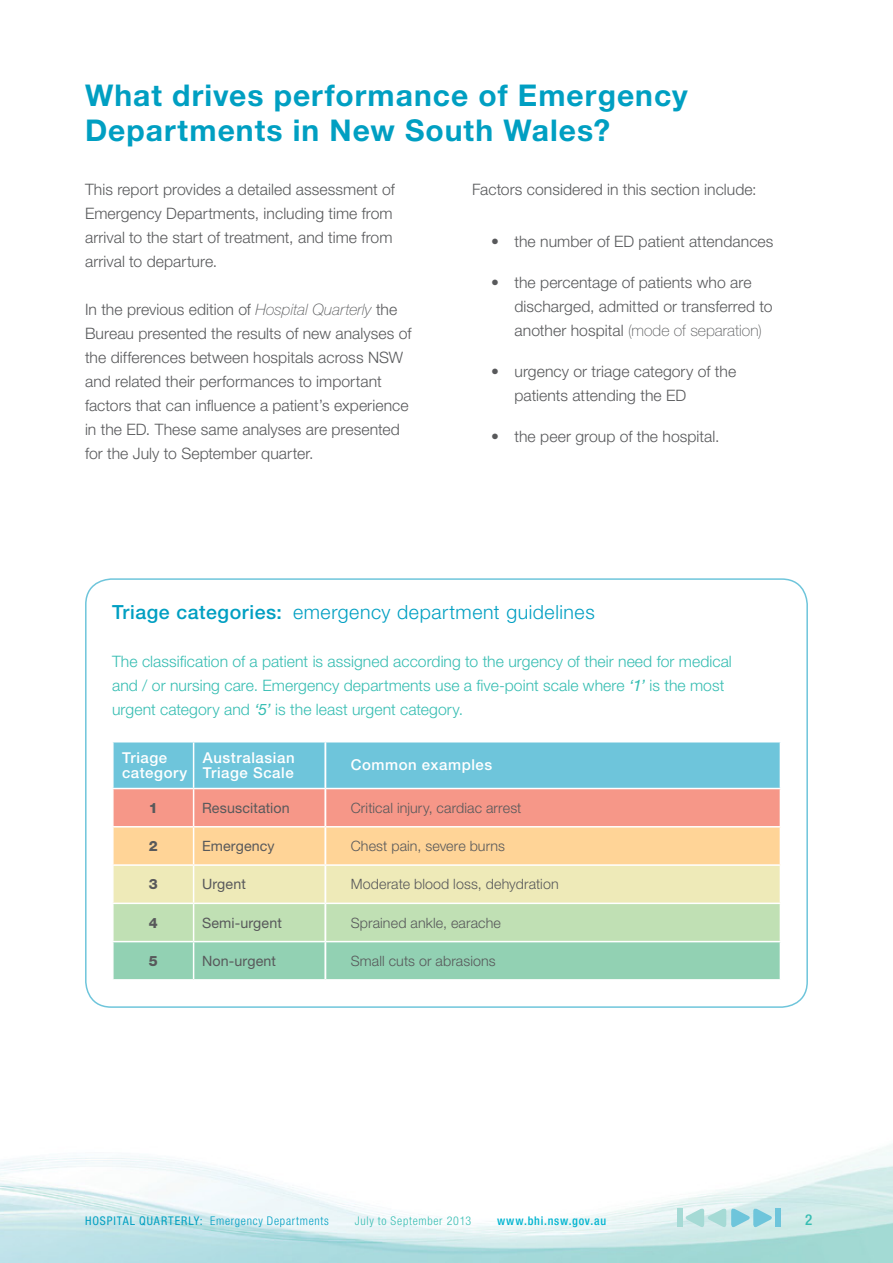
<style>
.page{position:relative;width:893px;height:1263px;background:#fff}
.page>*{position:absolute;margin:0;border:0;box-sizing:border-box;transform-origin:0 0}
.t1{font:700 30px/34.5px "Helvetica Neue LT Std";letter-spacing:.035em;color:#009fc2}
.t2{font:300 19.5px "Helvetica Neue LT Std";letter-spacing:.03em;color:#009fc2}
.t3{font:300 15.75px/24px "Helvetica Neue LT Std";letter-spacing:.005em;color:#58595b}
.t4{font:300 15.75px/24px "Helvetica Neue LT Std";letter-spacing:.005em;color:#36bdb2}
.t5{font:500 15px/15px "Helvetica Neue LT Std";letter-spacing:.035em;color:#fff}
.t6{font:500 condensed 15px "Helvetica Neue LT Std";color:#36bdb2}
.t7{font:300 14.25px "Helvetica Neue LT Std";letter-spacing:.01em;color:#58595b}
.t8{font:14.25px "Helvetica Neue LT Std";letter-spacing:.005em;color:#58595b}
.t9{font:800 14.25px "Helvetica Neue LT Std";color:#58595b}
.t10{font:300 condensed 12px "Helvetica Neue LT Std";letter-spacing:.06em;color:#009fc2}
.t11{font:300 condensed 12px "Helvetica Neue LT Std";letter-spacing:.055em;color:#36bdb2}
.t12{font:500 condensed 12px "Helvetica Neue LT Std";letter-spacing:.065em;color:#00b4d0}
.s1{font-weight:100;font-style:italic}
.s2{font-weight:100}
.s3{font-weight:500}
.s4{font-weight:400;font-style:italic}
.s5{font-weight:400}
</style>
<div class="page">
<img style="left:0;top:579px;width:893px;height:684px">
<div style="left:85px;top:578px;width:723px;height:430px;border:2px solid #6ec5db;border-radius:26px"></div>
<svg style="left:114px;top:742px;width:666px;height:237px;background:#c3ccb1"></svg>
<hr style="left:193px;top:789px;width:1px;height:37px;background:#fff">
<hr style="left:193px;top:827px;width:1px;height:37px;background:#fff">
<hr style="left:193px;top:866px;width:1px;height:36px;background:#fff">
<hr style="left:193px;top:904px;width:1px;height:37px;background:#fff">
<hr style="left:193px;top:942px;width:1px;height:37px;background:#fff">
<hr style="left:112px;top:742px;width:2px;height:46px;background:#fff">
<hr style="left:112px;top:741px;width:82px;height:1px;background:#fff">
<hr style="left:193px;top:742px;width:1px;height:46px;background:#fff">
<hr style="left:194px;top:741px;width:131px;height:1px;background:#fff">
<hr style="left:325px;top:742px;width:1px;height:46px;background:#fff">
<hr style="left:780px;top:742px;width:1px;height:46px;background:#fff">
<hr style="left:325px;top:741px;width:456px;height:1px;background:#fff">
<hr style="left:112px;top:788px;width:82px;height:1px;background:#fff">
<hr style="left:112px;top:789px;width:2px;height:37px;background:#fff">
<hr style="left:194px;top:788px;width:131px;height:1px;background:#fff">
<hr style="left:112px;top:826px;width:82px;height:1px;background:#fff">
<hr style="left:112px;top:827px;width:2px;height:37px;background:#fff">
<hr style="left:194px;top:826px;width:131px;height:1px;background:#fff">
<hr style="left:112px;top:866px;width:2px;height:36px;background:#fff">
<hr style="left:112px;top:904px;width:2px;height:37px;background:#fff">
<hr style="left:112px;top:942px;width:2px;height:37px;background:#fff">
<hr style="left:112px;top:864px;width:82px;height:2px;background:#fff">
<hr style="left:194px;top:864px;width:131px;height:2px;background:#fff">
<hr style="left:112px;top:902px;width:82px;height:2px;background:#fff">
<hr style="left:194px;top:902px;width:131px;height:2px;background:#fff">
<hr style="left:112px;top:941px;width:82px;height:1px;background:#fff">
<hr style="left:194px;top:941px;width:131px;height:1px;background:#fff">
<hr style="left:112px;top:979px;width:82px;height:2px;background:#fff">
<hr style="left:194px;top:979px;width:131px;height:2px;background:#fff">
<hr style="left:325px;top:789px;width:1px;height:37px;background:#fff">
<hr style="left:780px;top:789px;width:1px;height:37px;background:#fff">
<hr style="left:325px;top:788px;width:456px;height:1px;background:#fff">
<hr style="left:325px;top:827px;width:1px;height:37px;background:#fff">
<hr style="left:780px;top:827px;width:1px;height:37px;background:#fff">
<hr style="left:325px;top:826px;width:456px;height:1px;background:#fff">
<hr style="left:325px;top:866px;width:1px;height:36px;background:#fff">
<hr style="left:780px;top:866px;width:1px;height:36px;background:#fff">
<hr style="left:325px;top:864px;width:456px;height:2px;background:#fff">
<hr style="left:325px;top:904px;width:1px;height:37px;background:#fff">
<hr style="left:780px;top:904px;width:1px;height:37px;background:#fff">
<hr style="left:325px;top:902px;width:456px;height:2px;background:#fff">
<hr style="left:325px;top:942px;width:1px;height:37px;background:#fff">
<hr style="left:780px;top:942px;width:1px;height:37px;background:#fff">
<hr style="left:325px;top:941px;width:456px;height:1px;background:#fff">
<hr style="left:325px;top:979px;width:456px;height:2px;background:#fff">
<svg style="left:677px;top:1207px;width:103px;height:21px;background:#b1dee2"></svg>
<h1 class="t1" style="left:85px;top:78px;width:604px">What drives performance of Emergency<br>Departments in New South Wales?</h1>
<p class="t3" style="left:472px;top:177px;width:286px">Factors considered in this section include:</p>
<p class="t3" style="left:85px;top:177px;width:311px">This report provides a detailed assessment of Emergency Departments, including time from arrival to the start of treatment, and time from arrival to departure.</p>
<p class="t3" style="left:85px;top:297px;width:328px">In the previous edition of <span class="s1">Hospital Quarterly</span> the Bureau presented the results of new analyses of the differences between hospitals across NSW and related their performances to important factors that can influence a patient’s experience in the ED. These same analyses are presented for the July to September quarter.</p>
<p class="t3" style="left:491px;top:229px;width:284px">• the number of ED patient attendances</p>
<p class="t3" style="left:514px;top:270px;width:259px;text-indent:-23px">• the percentage of patients who are discharged, admitted or transferred to another hospital <span class="s2">(mode of separation)</span></p>
<p class="t3" style="left:514px;top:359px;width:223px;text-indent:-23px">• urgency or triage category of the patients attending the ED</p>
<p class="t3" style="left:491px;top:424px;width:230px">• the peer group of the hospital.</p>
<p class="t2" style="left:112px;top:600px;width:484px"><span class="s3">Triage categories:</span> emergency department guidelines</p>
<p class="t4" style="left:112px;top:649px;width:621px">The classification of a patient is assigned according to the urgency of their need for medical and / or nursing care. Emergency departments use a five-point scale where <span class="s4">‘1’</span> is the most urgent category and <span class="s4">‘5’</span> is the least urgent category.</p>
<p class="t5" style="left:122px;top:750px;width:67px">Triage category</p>
<p class="t5" style="left:203px;top:750px;width:93px">Australasian<br>Triage Scale</p>
<p class="t5" style="left:351px;top:757px;width:143px">Common examples</p>
<p class="t9" style="left:149px;top:799px;width:10px">1</p>
<p class="t8" style="left:202px;top:799px;width:89px">Resuscitation</p>
<p class="t7" style="left:351px;top:799px;width:172px">Critical injury, cardiac arrest</p>
<p class="t9" style="left:149px;top:837px;width:10px">2</p>
<p class="t8" style="left:202px;top:837px;width:74px">Emergency</p>
<p class="t7" style="left:351px;top:837px;width:156px">Chest pain, severe burns</p>
<p class="t9" style="left:149px;top:876px;width:10px">3</p>
<p class="t8" style="left:202px;top:876px;width:45px">Urgent</p>
<p class="t7" style="left:351px;top:875px;width:209px">Moderate blood loss, dehydration</p>
<p class="t9" style="left:149px;top:914px;width:10px">4</p>
<p class="t8" style="left:202px;top:914px;width:81px">Semi-urgent</p>
<p class="t7" style="left:351px;top:914px;width:152px">Sprained ankle, earache</p>
<p class="t9" style="left:149px;top:952px;width:10px">5</p>
<p class="t8" style="left:202px;top:952px;width:75px">Non-urgent</p>
<p class="t7" style="left:351px;top:952px;width:147px">Small cuts or abrasions</p>
<p class="t10" style="left:85px;top:1214px;width:245px"><span class="s5">HOSPITAL QUARTERLY:</span> Emergency Departments</p>
<p class="t11" style="left:355px;top:1214px;width:118px">July to September 2013</p>
<p class="t12" style="left:497px;top:1214px;width:111px">www.bhi.nsw.gov.au</p>
<p class="t6" style="left:805px;top:1211px;width:9px">2</p>
</div>
